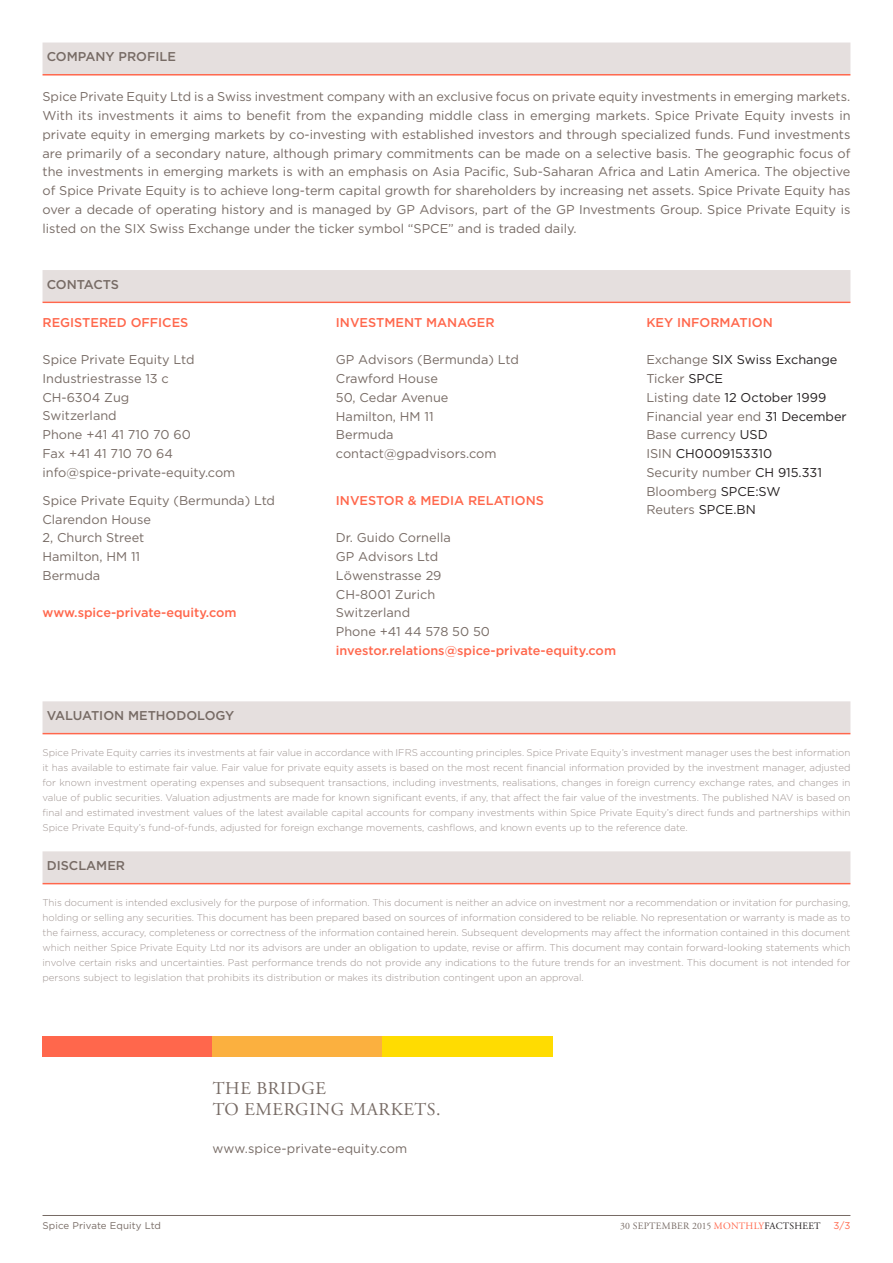
<style>
.page{position:relative;width:893px;height:1263px;background:#fff}
.page>*{position:absolute;margin:0;border:0;box-sizing:border-box;transform-origin:0 0}
.t1{font:18px/21px "Adobe Garamond Pro";letter-spacing:.035em;color:#776b65}
.t2{font:12.75px/18.8px "Gotham";color:#776b65}
.t3{font:500 12.75px "Gotham";color:#ff674c}
.t4{font:500 12.75px "Gotham";color:#776b65}
.t5{font:300 9.75px/15px "Gotham";color:#9f9491;text-align:justify}
.t6{font:9.75px "Adobe Garamond Pro";letter-spacing:.025em;color:#776b65}
.t7{font:9.75px "Gotham";letter-spacing:.01em;color:#776b65}
.t8{font:9.75px "Gotham";color:#ff674c}
.s1{color:#231f20}
.s2{color:#ff674c}
</style>
<div class="page">
<hr style="left:43px;top:1215px;width:807px;height:1px;background:#776b65">
<div style="left:43px;top:270px;width:807px;height:32px;background:#e5dfde"></div>
<hr style="left:43px;top:302px;width:807px;height:1px;background:#ff674c">
<div style="left:43px;top:701px;width:807px;height:32px;background:#e5dfde"></div>
<hr style="left:43px;top:733px;width:807px;height:1px;background:#ff674c">
<div style="left:43px;top:851px;width:807px;height:32px;background:#e5dfde"></div>
<hr style="left:43px;top:883px;width:807px;height:1px;background:#ff674c">
<div style="left:43px;top:43px;width:807px;height:31px;background:#e5dfde"></div>
<hr style="left:43px;top:74px;width:807px;height:2px;background:#ff674c">
<div style="left:43px;top:1036px;width:170px;height:21px;background:#ff674c"></div>
<div style="left:213px;top:1036px;width:170px;height:21px;background:#fbb03f"></div>
<div style="left:382px;top:1036px;width:170px;height:21px;background:#ffdc01"></div>
<h2 class="t4" style="left:47px;top:50px;width:131px">COMPANY PROFILE</h2>
<p class="t2" style="left:43px;top:87px;width:809px;text-align:justify">Spice Private Equity Ltd is a Swiss investment company with an exclusive focus on private equity investments in emerging markets.<br>With its investments it aims to benefit from the expanding middle class in emerging markets. Spice Private Equity invests in private equity in emerging markets by co-investing with established investors and through specialized funds. Fund investments are primarily of a secondary nature, although primary commitments can be made on a selective basis. The geographic focus of the investments in emerging markets is with an emphasis on Asia Pacific, Sub-Saharan Africa and Latin America. The objective of Spice Private Equity is to achieve long-term capital growth for shareholders by increasing net assets. Spice Private Equity has over a decade of operating history and is managed by GP Advisors, part of the GP Investments Group. Spice Private Equity is listed on the SIX Swiss Exchange under the ticker symbol “SPCE” and is traded daily.</p>
<h2 class="t4" style="left:47px;top:277px;width:74px">CONTACTS</h2>
<h2 class="t3" style="left:43px;top:315px;width:147px">REGISTERED OFFICES</h2>
<h2 class="t2" style="left:43px;top:350px;width:194px">Spice Private Equity Ltd<br>Industriestrasse 13 c<br>CH-6304 Zug<br>Switzerland<br>Phone +41 41 710 70 60<br>Fax +41 41 710 70 64 info@spice-private-equity.com</h2>
<h2 class="t2" style="left:43px;top:491px;width:234px">Spice Private Equity (Bermunda) Ltd<br>Clarendon House<br>2, Church Street<br>Hamilton, HM 11<br>Bermuda</h2>
<h2 class="t3" style="left:43px;top:606px;width:196px">www.spice-private-equity.com</h2>
<h2 class="t3" style="left:336px;top:315px;width:160px">INVESTMENT MANAGER</h2>
<h2 class="t2" style="left:336px;top:350px;width:184px">GP Advisors (Bermunda) Ltd<br>Crawford House<br>50, Cedar Avenue<br>Hamilton, HM 11<br>Bermuda contact@gpadvisors.com</h2>
<h2 class="t3" style="left:336px;top:493px;width:210px">INVESTOR &amp; MEDIA RELATIONS</h2>
<h2 class="t2" style="left:336px;top:528px;width:156px">Dr. Guido Cornella<br>GP Advisors Ltd<br>Löwenstrasse 29<br>CH-8001 Zurich<br>Switzerland<br>Phone +41 44 578 50 50</h2>
<h2 class="t3" style="left:336px;top:643px;width:282px">investor.relations@spice-private-equity.com</h2>
<h2 class="t3" style="left:646px;top:315px;width:128px">KEY INFORMATION</h2>
<h2 class="t2" style="left:646px;top:350px;width:202px">Exchange <span class="s1">SIX Swiss Exchange<br></span>Ticker <span class="s1">SPCE<br></span>Listing date <span class="s1">12 October 1999<br></span>Financial year end <span class="s1">31 December<br></span>Base currency <span class="s1">USD<br></span>ISIN <span class="s1">CH0009153310<br></span>Security number <span class="s1">CH 915.331<br></span>Bloomberg <span class="s1">SPCE:SW<br></span>Reuters <span class="s1">SPCE.BN</span></h2>
<h2 class="t4" style="left:47px;top:708px;width:189px">VALUATION METHODOLOGY</h2>
<p class="t5" style="left:43px;top:745px;width:809px">Spice Private Equity carries its investments at fair value in accordance with IFRS accounting principles. Spice Private Equity’s investment manager uses the best information it has available to estimate fair value. Fair value for private equity assets is based on the most recent financial information provided by the investment manager, adjusted for known investment operating expenses and subsequent transactions, including investments, realisations, changes in foreign currency exchange rates, and changes in value of public securities. Valuation adjustments are made for known significant events, if any, that affect the fair value of the investments. The published NAV is based on final and estimated investment values of the latest available capital accounts for company investments within Spice Private Equity’s direct funds and partnerships within Spice Private Equity’s fund-of-funds, adjusted for foreign exchange movements, cashflows, and known events up to the reference date.</p>
<h2 class="t4" style="left:47px;top:858px;width:80px">DISCLAMER</h2>
<p class="t5" style="left:43px;top:895px;width:809px">This document is intended exclusively for the purpose of information. This document is neither an advice on investment nor a recommendation or invitation for purchasing, holding or selling any securities. This document has been prepared based on sources of information considered to be reliable. No representation or warranty is made as to the fairness, accuracy, completeness or correctness of the information contained herein. Subsequent developments may affect the information contained in this document which neither Spice Private Equity Ltd nor its advisors are under an obligation to update, revise or affirm. This document may contain forward-looking statements which involve certain risks and uncertainties. Past performance trends do not provide any indications to the future trends for an investment. This document is not intended for persons subject to legislation that prohibits its distribution or makes its distribution contingent upon an approval.</p>
<h1 class="t1" style="left:213px;top:1078px;width:229px">THE BRIDGE<br>TO EMERGING MARKETS.</h1>
<h2 class="t2" style="left:213px;top:1139px;width:196px">www.spice-private-equity.com</h2>
<p class="t7" style="left:43px;top:1220px;width:120px">Spice Private Equity Ltd</p>
<p class="t6" style="left:620px;top:1220px;width:202px">30 SEPTEMBER 2015 <span class="s2">MONTHLY</span><span class="s1">FACTSHEET</span></p>
<p class="t8" style="left:833px;top:1220px;width:18px">3/3</p>
</div>
